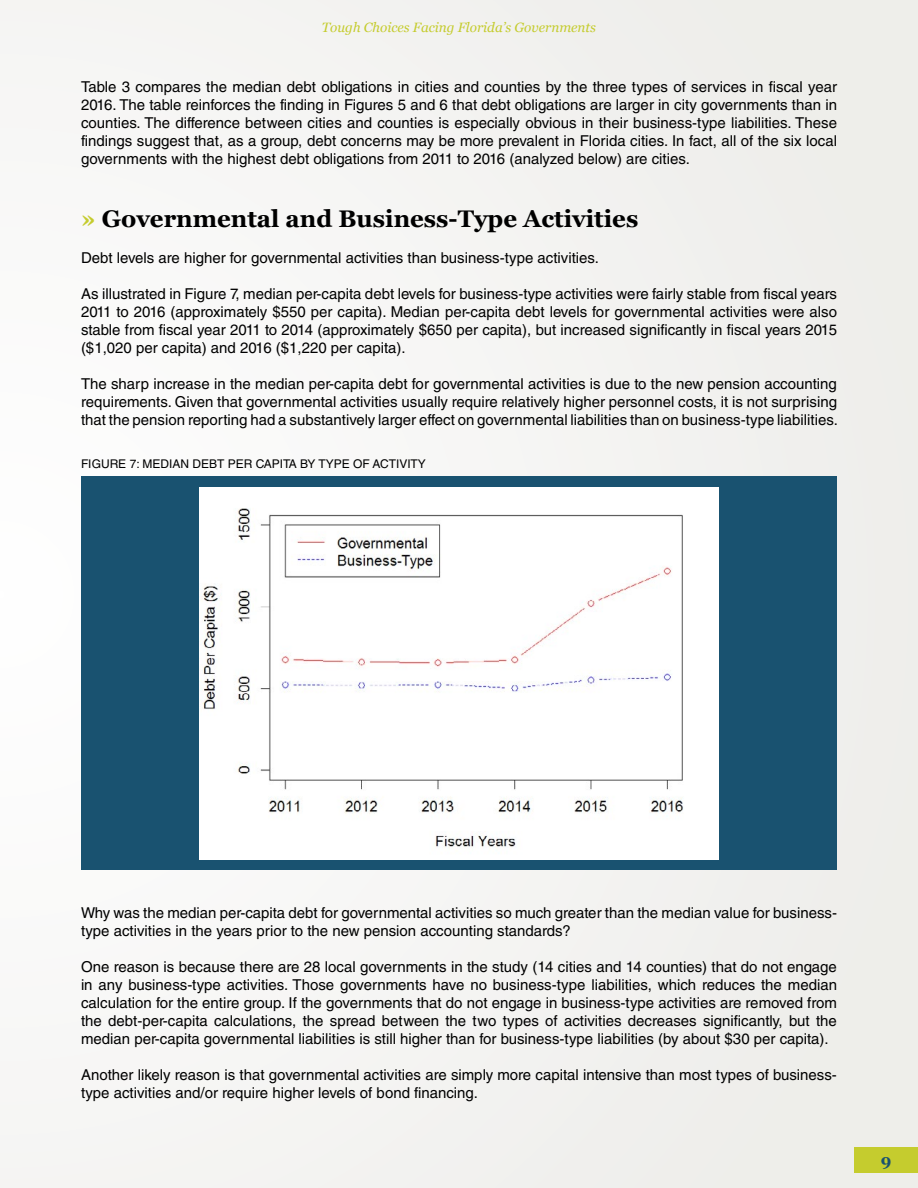
<style>
.page{position:relative;width:918px;height:1188px;background:#f4f4f2}
.page>*{position:absolute;margin:0;border:0;box-sizing:border-box;transform-origin:0 0}
.t1{font:700 24px "Georgia";color:#000}
.t2{font:700 16.5px "Georgia";color:#195270}
.t3{font:15px/18px "Helvetica LT Std";color:#000;text-align:justify}
.t4{font:italic 13.5px "Georgia";color:#c5cc2e}
.t5{font:12px "Helvetica LT Std";color:#000}
.s1{color:#c5cc2e}
</style>
<div class="page">
<div style="left:854px;top:1147px;width:64px;height:26px;background:#c5cc2e"></div>
<div style="left:81px;top:477px;width:756px;height:393px;background:#195270"></div>
<img style="left:200px;top:487px;width:518px;height:373px">
<p class="t4" style="left:322px;top:19px;width:276px">Tough Choices Facing Florida’s Governments</p>
<p class="t3" style="left:81px;top:77px;width:758px">Table 3 compares the median debt obligations in cities and counties by the three types of services in fiscal year 2016. The table reinforces the finding in Figures 5 and 6 that debt obligations are larger in city governments than in counties. The difference between cities and counties is especially obvious in their business-type liabilities. These findings suggest that, as a group, debt concerns may be more prevalent in Florida cities. In fact, all of the six local governments with the highest debt obligations from 2011 to 2016 (analyzed below) are cities.</p>
<h1 class="t1" style="left:81px;top:203px;width:559px"><span class="s1">»</span> Governmental and Business-Type Activities</h1>
<p class="t3" style="left:81px;top:248px;width:520px">Debt levels are higher for governmental activities than business-type activities.</p>
<p class="t3" style="left:81px;top:284px;width:758px">As illustrated in Figure 7, median per-capita debt levels for business-type activities were fairly stable from fiscal years 2011 to 2016 (approximately $550 per capita). Median per-capita debt levels for governmental activities were also stable from fiscal year 2011 to 2014 (approximately $650 per capita), but increased significantly in fiscal years 2015 ($1,020 per capita) and 2016 ($1,220 per capita).</p>
<p class="t3" style="left:81px;top:374px;width:758px">The sharp increase in the median per-capita debt for governmental activities is due to the new pension accounting requirements. Given that governmental activities usually require relatively higher personnel costs, it is not surprising that the pension reporting had a substantively larger effect on governmental liabilities than on business-type liabilities.</p>
<p class="t5" style="left:81px;top:457px;width:346px">FIGURE 7: MEDIAN DEBT PER CAPITA BY TYPE OF ACTIVITY</p>
<p class="t3" style="left:81px;top:904px;width:758px">Why was the median per-capita debt for governmental activities so much greater than the median value for business&shy;type activities in the years prior to the new pension accounting standards?</p>
<p class="t3" style="left:81px;top:958px;width:758px">One reason is because there are 28 local governments in the study (14 cities and 14 counties) that do not engage in any business-type activities. Those governments have no business-type liabilities, which reduces the median calculation for the entire group. If the governments that do not engage in business-type activities are removed from the debt-per-capita calculations, the spread between the two types of activities decreases significantly, but the median per-capita governmental liabilities is still higher than for business-type liabilities (by about $30 per capita).</p>
<p class="t3" style="left:81px;top:1066px;width:757px">Another likely reason is that governmental activities are simply more capital intensive than most types of business&shy;type activities and/or require higher levels of bond financing.</p>
<p class="t2" style="left:881px;top:1150px;width:12px">9</p>
</div>
